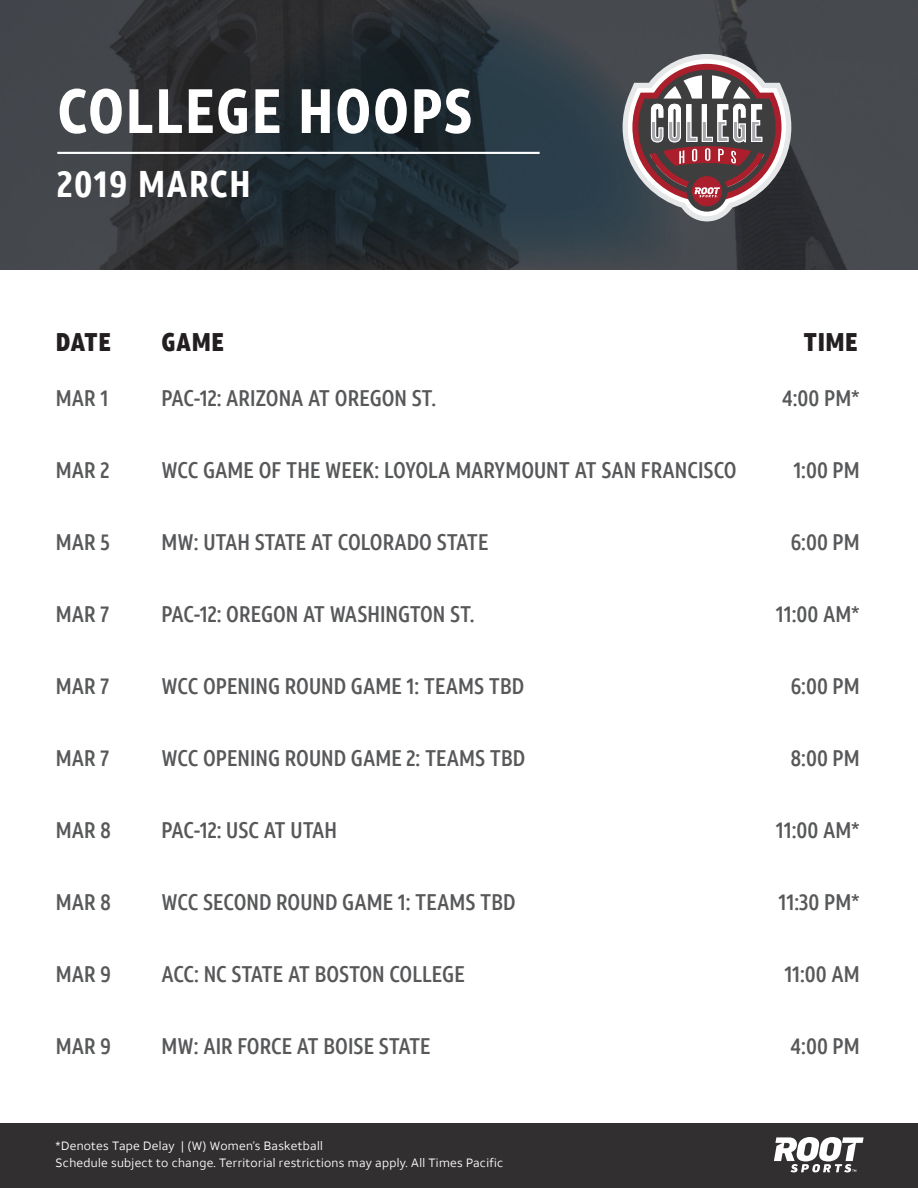
<style>
.page{position:relative;width:918px;height:1188px;background:#fff}
.page>*{position:absolute;margin:0;border:0;box-sizing:border-box;transform-origin:0 0}
.t1{font:700 62.4px "ATT Aleck Cd";letter-spacing:.025em;color:#fff}
.t2{font:700 37.05px "ATT Aleck Cd";letter-spacing:.04em;color:#fff}
.t3{font:900 25.5px "ATT Aleck Cd";letter-spacing:.02em;color:#231f20}
.t4{font:500 22.5px "ATT Aleck Cd";color:#57585a}
.t5{font:12px "ATT Aleck Sans";letter-spacing:.025em;color:#fff}
</style>
<div class="page">
<img style="left:0;top:0;width:918px;height:270px">
<div style="left:0;top:1124px;width:918px;height:64px;background:#312f30"></div>
<svg style="left:193px;top:0;width:488px;height:269px"></svg>
<hr style="left:57px;top:152px;width:483px;height:2px;background:#fff">
<svg style="left:623px;top:54px;width:168px;height:167px"></svg>
<svg style="left:774px;top:1137px;width:90px;height:35px"></svg>
<p class="t1" style="left:57px;top:71px;width:417px">COLLEGE HOOPS</p>
<p class="t2" style="left:57px;top:160px;width:195px">2019 MARCH</p>
<p class="t3" style="left:56px;top:325px;width:57px">DATE</p>
<p class="t3" style="left:162px;top:325px;width:64px">GAME</p>
<p class="t3" style="left:803px;top:325px;width:56px">TIME</p>
<p class="t4" style="left:56px;top:384px;width:54px">MAR 1</p>
<p class="t4" style="left:162px;top:384px;width:276px">PAC-12: ARIZONA AT OREGON ST.</p>
<p class="t4" style="left:782px;top:384px;width:79px">4:00 PM*</p>
<p class="t4" style="left:56px;top:456px;width:55px">MAR 2</p>
<p class="t4" style="left:162px;top:456px;width:577px">WCC GAME OF THE WEEK: LOYOLA MARYMOUNT AT SAN FRANCISCO</p>
<p class="t4" style="left:793px;top:456px;width:68px">1:00 PM</p>
<p class="t4" style="left:56px;top:528px;width:55px">MAR 5</p>
<p class="t4" style="left:162px;top:528px;width:328px">MW: UTAH STATE AT COLORADO STATE</p>
<p class="t4" style="left:791px;top:528px;width:71px">6:00 PM</p>
<p class="t4" style="left:56px;top:600px;width:55px">MAR 7</p>
<p class="t4" style="left:162px;top:600px;width:315px">PAC-12: OREGON AT WASHINGTON ST.</p>
<p class="t4" style="left:776px;top:600px;width:86px">11:00 AM*</p>
<p class="t4" style="left:56px;top:672px;width:55px">MAR 7</p>
<p class="t4" style="left:162px;top:672px;width:364px">WCC OPENING ROUND GAME 1: TEAMS TBD</p>
<p class="t4" style="left:791px;top:672px;width:71px">6:00 PM</p>
<p class="t4" style="left:56px;top:744px;width:55px">MAR 7</p>
<p class="t4" style="left:162px;top:744px;width:365px">WCC OPENING ROUND GAME 2: TEAMS TBD</p>
<p class="t4" style="left:791px;top:744px;width:70px">8:00 PM</p>
<p class="t4" style="left:56px;top:816px;width:57px">MAR 8</p>
<p class="t4" style="left:162px;top:816px;width:177px">PAC-12: USC AT UTAH</p>
<p class="t4" style="left:776px;top:816px;width:86px">11:00 AM*</p>
<p class="t4" style="left:56px;top:888px;width:57px">MAR 8</p>
<p class="t4" style="left:162px;top:888px;width:356px">WCC SECOND ROUND GAME 1: TEAMS TBD</p>
<p class="t4" style="left:779px;top:888px;width:83px">11:30 PM*</p>
<p class="t4" style="left:56px;top:960px;width:57px">MAR 9</p>
<p class="t4" style="left:162px;top:960px;width:305px">ACC: NC STATE AT BOSTON COLLEGE</p>
<p class="t4" style="left:784px;top:960px;width:77px">11:00 AM</p>
<p class="t4" style="left:56px;top:1032px;width:57px">MAR 9</p>
<p class="t4" style="left:162px;top:1032px;width:271px">MW: AIR FORCE AT BOISE STATE</p>
<p class="t4" style="left:791px;top:1032px;width:71px">4:00 PM</p>
<p class="t5" style="left:56px;top:1139px;width:269px">*Denotes Tape Delay | (W) Women’s Basketball</p>
<p class="t5" style="left:56px;top:1155px;width:449px">Schedule subject to change. Territorial restrictions may apply. All Times Pacific</p>
</div>
